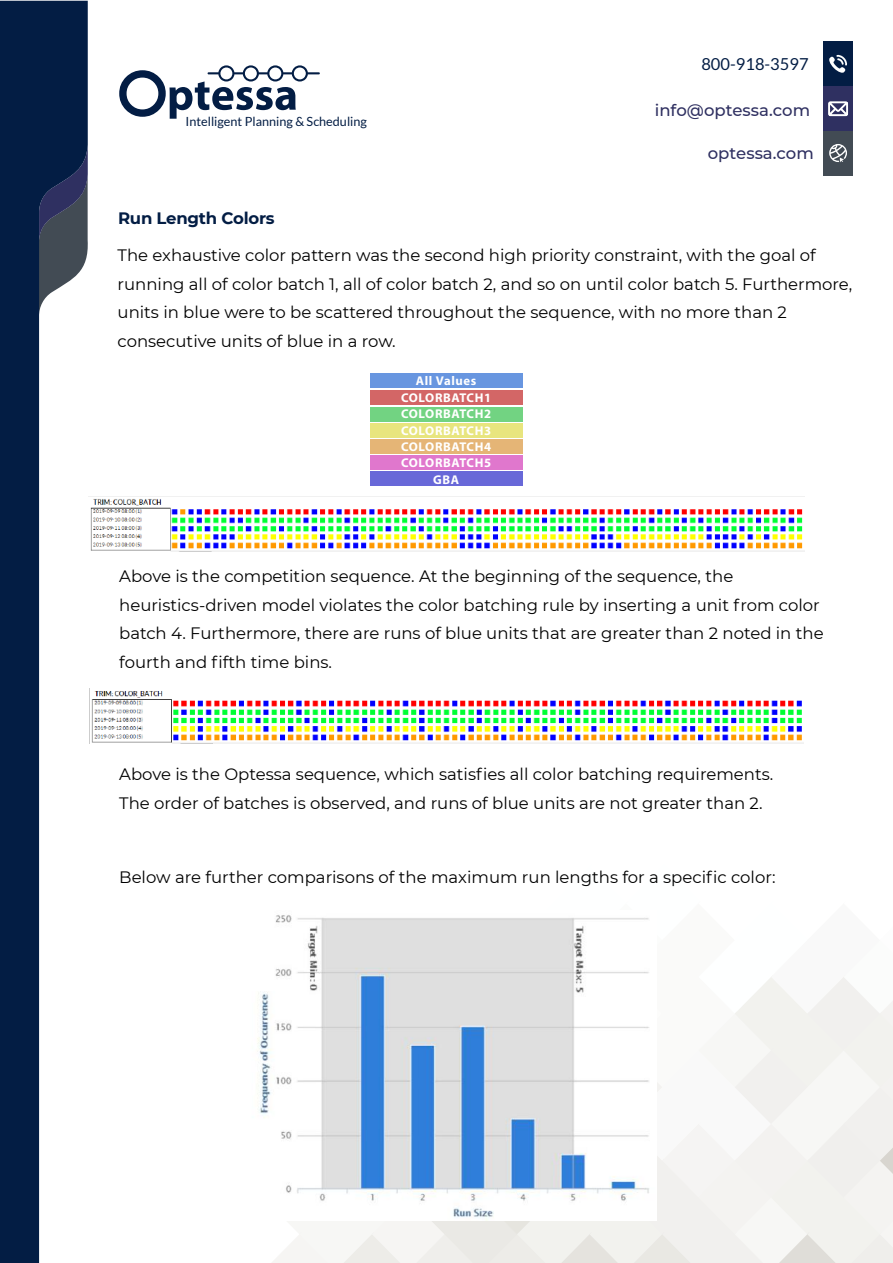
<style>
.page{position:relative;width:893px;height:1263px;background:#fff}
.page>*{position:absolute;margin:0;border:0;box-sizing:border-box;transform-origin:0 0}
.t1{font:16.5px/28.5px "Montserrat";color:#000}
.t2{font:500 16.5px "Montserrat";color:#2f3061}
.t3{font:700 16.5px "Montserrat";letter-spacing:-.015em;color:#031d44}
.t4{font:16.5px "Lato";color:#031d44}
.t5{font:700 12.75px/16.4px "Myriad Pro";letter-spacing:.05em;color:#fff;text-align:center}
.t6{font:12.6px "Lato";color:#031d44}
</style>
<div class="page">
<svg style="left:272px;top:977px;width:621px;height:286px"></svg>
<svg style="left:0;top:1px;width:88px;height:1262px;fill:#031d44"></svg>
<svg style="left:119px;top:65px;width:201px;height:54px"></svg>
<div style="left:823px;top:42px;width:30px;height:44px;background:#031d44"></div>
<div style="left:823px;top:86px;width:30px;height:45px;background:#2f3061"></div>
<div style="left:823px;top:131px;width:30px;height:44px;background:#424b54"></div>
<svg style="left:829px;top:55px;width:18px;height:18px"></svg>
<svg style="left:829px;top:144px;width:18px;height:18px"></svg>
<svg style="left:828px;top:101px;width:20px;height:15px"></svg>
<img style="left:88px;top:496px;width:717px;height:55px">
<img style="left:89px;top:689px;width:715px;height:54px">
<img style="left:257px;top:915px;width:399px;height:305px">
<div style="left:370px;top:374px;width:152px;height:14px;background:#6896e0"></div>
<div style="left:370px;top:390px;width:152px;height:15px;background:#d36666"></div>
<div style="left:370px;top:407px;width:152px;height:14px;background:#72d382"></div>
<div style="left:370px;top:423px;width:152px;height:14px;background:#e8e57e"></div>
<div style="left:370px;top:439px;width:152px;height:14px;background:#e5b576"></div>
<div style="left:370px;top:455px;width:152px;height:15px;background:#e077cd"></div>
<div style="left:370px;top:471px;width:152px;height:15px;background:#6868d8"></div>
<p class="t6" style="left:186px;top:114px;width:183px">Intelligent Planning &amp; Scheduling</p>
<p class="t4" style="left:701px;top:55px;width:109px">800-918-3597</p>
<p class="t2" style="left:655px;top:98px;width:157px">info@optessa.com</p>
<p class="t2" style="left:708px;top:142px;width:108px">optessa.com</p>
<p class="t3" style="left:118px;top:206px;width:158px">Run Length Colors</p>
<p class="t1" style="left:118px;top:240px;width:736px">The exhaustive color pattern was the second high priority constraint, with the goal of running all of color batch 1, all of color batch 2, and so on until color batch 5. Furthermore, units in blue were to be scattered throughout the sequence, with no more than 2 consecutive units of blue in a row.</p>
<p class="t5" style="left:401px;top:372px;width:92px">All Values<br>COLORBATCH1<br>COLORBATCH2<br>COLORBATCH3<br>COLORBATCH4<br>COLORBATCH5<br>GBA</p>
<p class="t1" style="left:119px;top:562px;width:706px">Above is the competition sequence. At the beginning of the sequence, the heuristics-driven model violates the color batching rule by inserting a unit from color batch 4. Furthermore, there are runs of blue units that are greater than 2 noted in the fourth and fifth time bins.</p>
<p class="t1" style="left:119px;top:759px;width:656px">Above is the Optessa sequence, which satisfies all color batching requirements.<br>The order of batches is observed, and runs of blue units are not greater than 2.</p>
<p class="t1" style="left:119px;top:862px;width:658px">Below are further comparisons of the maximum run lengths for a specific color:</p>
</div>
